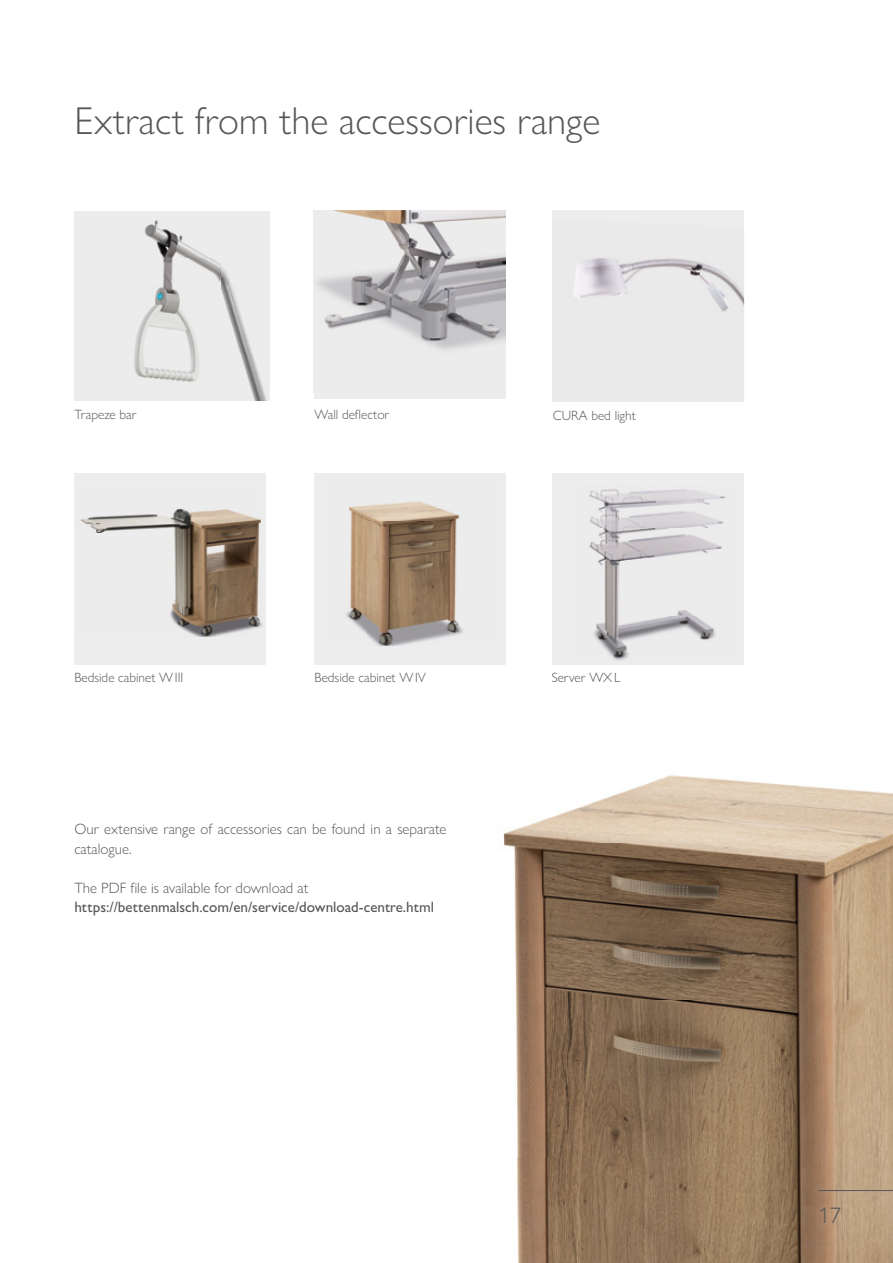
<style>
.page{position:relative;width:893px;height:1263px;background:#fff}
.page>*{position:absolute;margin:0;border:0;box-sizing:border-box;transform-origin:0 0}
.t1{font:300 39px "Gill Sans Nova";color:#575756}
.t2{font:300 22.5px "Gill Sans Nova";color:#575756}
.t3{font:300 15px/19.5px "Gill Sans Nova";color:#575756}
.t4{font:500 15px "Gill Sans Nova";color:#575756}
.t5{font:300 13.5px "Gill Sans Nova";color:#575756}
</style>
<div class="page">
<div style="left:553px;top:473px;width:191px;height:192px;background:#ededed"></div>
<div style="left:314px;top:473px;width:191px;height:192px;background:#ededed"></div>
<img style="left:589px;top:489px;width:136px;height:172px">
<img style="left:346px;top:501px;width:117px;height:145px">
<img style="left:503px;top:775px;width:390px;height:488px">
<img style="left:74px;top:211px;width:195px;height:189px">
<div style="left:553px;top:210px;width:191px;height:192px;background:#ededed"></div>
<img style="left:582px;top:257px;width:114px;height:8px">
<img style="left:696px;top:261px;width:48px;height:51px">
<img style="left:574px;top:265px;width:126px;height:47px">
<img style="left:574px;top:311px;width:124px;height:1px">
<div style="left:74px;top:473px;width:192px;height:192px;background:#ededed"></div>
<img style="left:80px;top:508px;width:183px;height:128px">
<div style="left:314px;top:210px;width:191px;height:189px;background:#ededed"></div>
<img style="left:317px;top:210px;width:188px;height:140px">
<hr style="left:819px;top:1190px;width:74px;height:1px;background:#575756">
<h1 class="t1" style="left:74px;top:97px;width:527px">Extract from the accessories range</h1>
<p class="t5" style="left:74px;top:406px;width:64px">Trapeze bar</p>
<p class="t5" style="left:315px;top:406px;width:76px">Wall deflector</p>
<p class="t5" style="left:553px;top:407px;width:85px">CURA bed light</p>
<p class="t5" style="left:74px;top:670px;width:110px">Bedside cabinet W III</p>
<p class="t5" style="left:315px;top:670px;width:113px">Bedside cabinet W IV</p>
<p class="t5" style="left:552px;top:670px;width:70px">Server WX L</p>
<p class="t3" style="left:74px;top:819px;width:373px">Our extensive range of accessories can be found in a separate catalogue.</p>
<p class="t3" style="left:74px;top:878px;width:235px">The PDF file is available for download at</p>
<p class="t4" style="left:74px;top:898px;width:361px">https://bettenmalsch.com/en/service/download-centre.html</p>
<h2 class="t2" style="left:819px;top:1201px;width:24px">17</h2>
</div>
